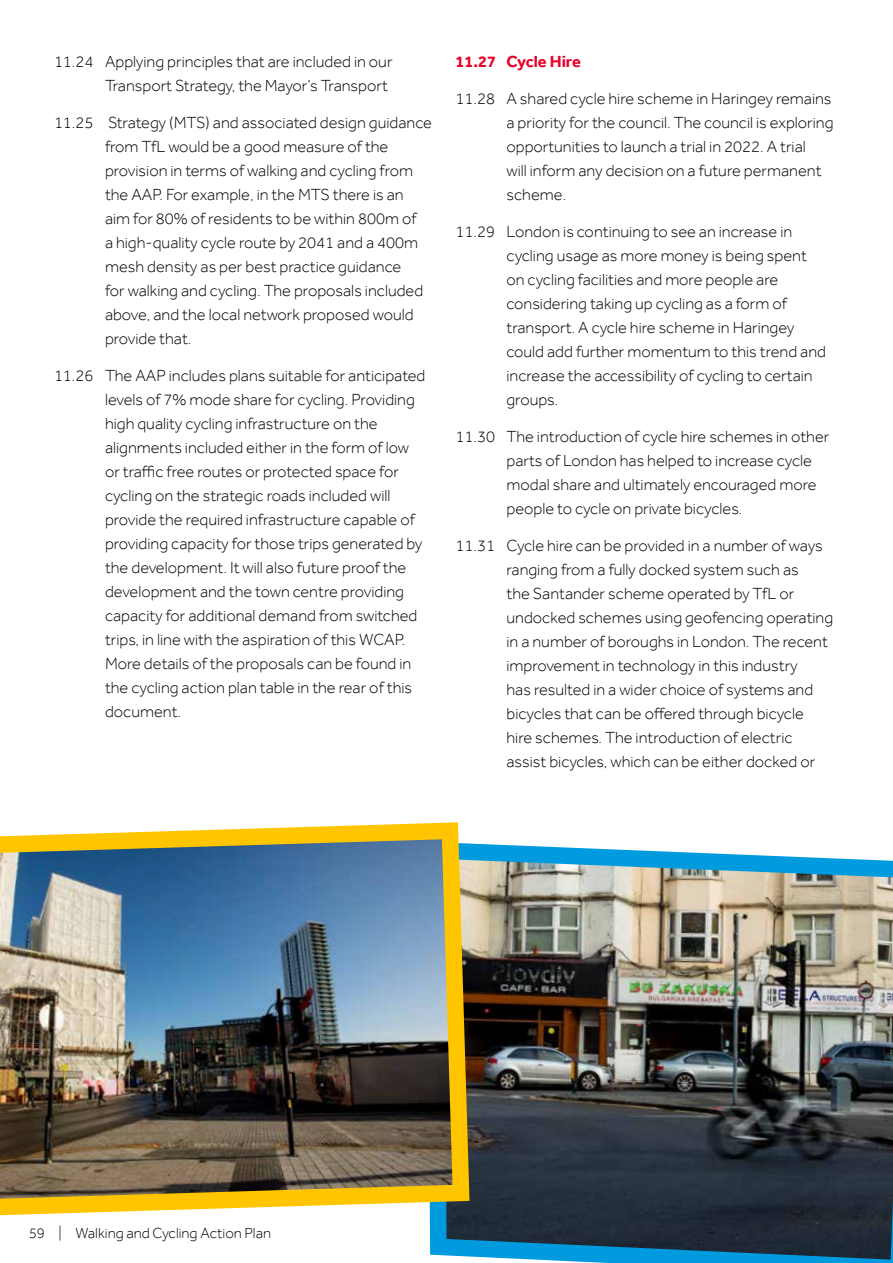
<style>
.page{position:relative;width:893px;height:1263px;background:#fff}
.page>*{position:absolute;margin:0;border:0;box-sizing:border-box;transform-origin:0 0}
.t1{font:300 16.5px/24px "Effra";color:#000}
.t2{font:700 16.5px "Effra";color:#ea0029}
.t3{font:300 15px "Effra";color:#000}
</style>
<div class="page">
<img style="left:429px;top:843px;width:464px;height:420px">
<img style="left:0;top:822px;width:478px;height:403px">
<p class="t1" style="left:54px;top:50px;width:340px;text-align:right">11.24 Applying principles that are included in our<br>Transport Strategy, the Mayor’s Transport</p>
<p class="t1" style="left:105px;top:110px;width:328px;text-indent:-51px">11.25 Strategy (MTS) and associated design guidance from TfL would be a good measure of the provision in terms of walking and cycling from the AAP. For example, in the MTS there is an aim for 80% of residents to be within 800m of<br>a high-quality cycle route by 2041 and a 400m mesh density as per best practice guidance<br>for walking and cycling. The proposals included above, and the local network proposed would provide that.</p>
<p class="t1" style="left:105px;top:363px;width:322px;text-indent:-51px">11.26 The AAP includes plans suitable for anticipated levels of 7% mode share for cycling. Providing high quality cycling infrastructure on the alignments included either in the form of low or traffic free routes or protected space for cycling on the strategic roads included will provide the required infrastructure capable of providing capacity for those trips generated by the development. It will also future proof the development and the town centre providing capacity for additional demand from switched trips, in line with the aspiration of this WCAP.<br>More details of the proposals can be found in the cycling action plan table in the rear of this document.</p>
<p class="t2" style="left:455px;top:52px;width:127px">11.27 Cycle Hire</p>
<p class="t1" style="left:506px;top:87px;width:328px;text-indent:-51px">11.28 A shared cycle hire scheme in Haringey remains a priority for the council. The council is exploring opportunities to launch a trial in 2022. A trial<br>will inform any decision on a future permanent scheme.</p>
<p class="t1" style="left:506px;top:219px;width:321px;text-indent:-51px">11.29 London is continuing to see an increase in cycling usage as more money is being spent on cycling facilities and more people are considering taking up cycling as a form of transport. A cycle hire scheme in Haringey could add further momentum to this trend and increase the accessibility of cycling to certain groups.</p>
<p class="t1" style="left:506px;top:424px;width:324px;text-indent:-51px">11.30 The introduction of cycle hire schemes in other parts of London has helped to increase cycle modal share and ultimately encouraged more people to cycle on private bicycles.</p>
<p class="t1" style="left:506px;top:533px;width:328px;text-indent:-51px">11.31 Cycle hire can be provided in a number of ways ranging from a fully docked system such as<br>the Santander scheme operated by TfL or undocked schemes using geofencing operating in a number of boroughs in London. The recent improvement in technology in this industry<br>has resulted in a wider choice of systems and bicycles that can be offered through bicycle hire schemes. The introduction of electric assist bicycles, which can be either docked or</p>
<p class="t3" style="left:29px;top:1224px;width:244px">59 | Walking and Cycling Action Plan</p>
</div>
